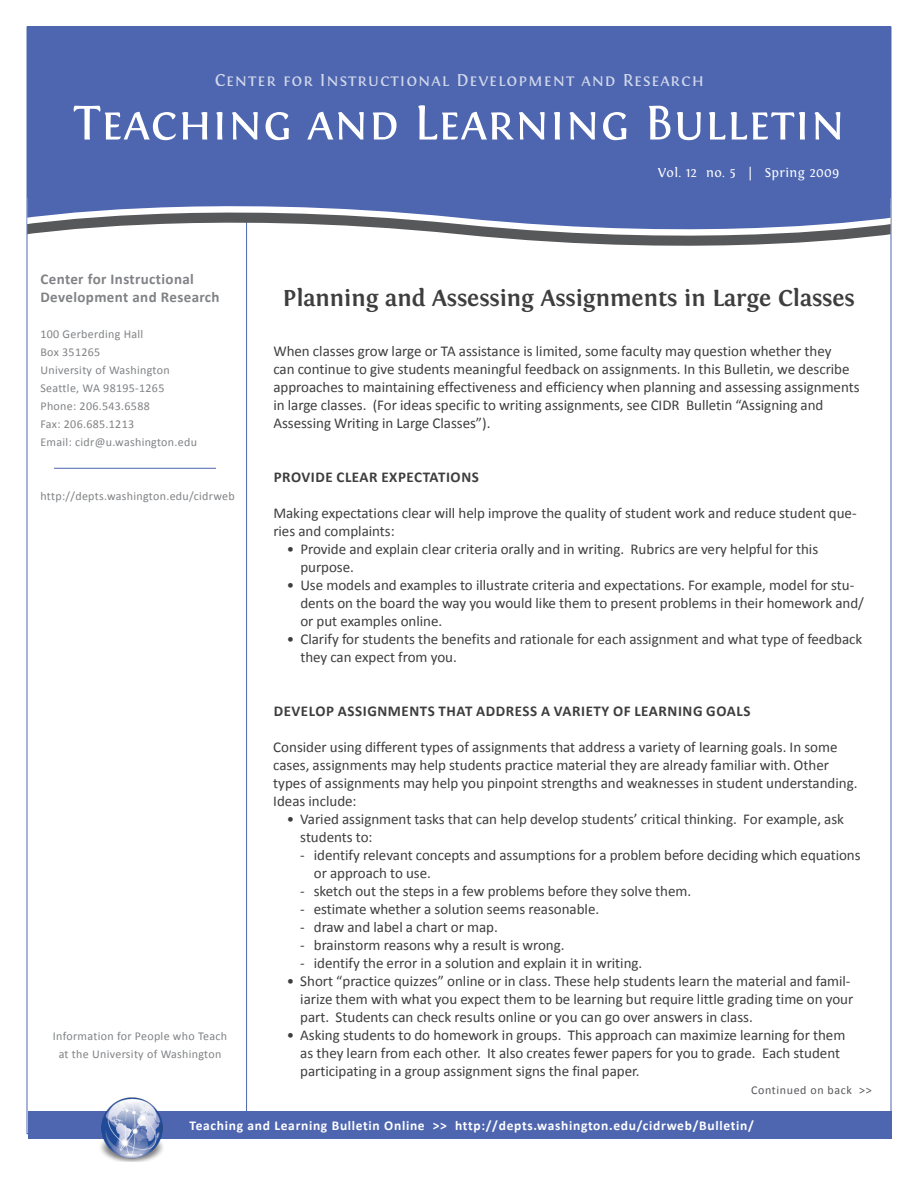
<style>
.page{position:relative;width:918px;height:1188px;background:#fff}
.page>*{position:absolute;margin:0;border:0;box-sizing:border-box;transform-origin:0 0}
.t1{font:51px "Fontin Small Caps";color:#fff}
.t2{font:700 24px "Fontin";letter-spacing:-.005em;color:#3e3e3f}
.t3{font:18px "Fontin Small Caps";letter-spacing:.05em;color:#fff}
.t4{font:15px/18px "Calibri";color:#3e3e3f}
.t5{font:700 15px "Calibri";letter-spacing:.035em;color:#3e3e3f}
.t6{font:700 15px/18px "Calibri";letter-spacing:.025em;color:#808285}
.t7{font:700 13.5px "Calibri";letter-spacing:.05em;color:#fff}
.t8{font:13.5px "Fontin";letter-spacing:.025em;color:#fff}
.t9{font:12px/18px "Calibri";letter-spacing:.025em;color:#808285}
.t10{font:12px "Calibri";letter-spacing:.05em;color:#57585a}
</style>
<div class="page">
<div style="left:27px;top:26px;width:864px;height:179px;background:#4e66b0"></div>
<hr style="left:246px;top:216px;width:1px;height:895px;background:#4e66b0">
<hr style="left:54px;top:468px;width:162px;height:1px;background:#4e66b0">
<svg style="left:27px;top:244px;width:864px;height:6px"></svg>
<svg style="left:27px;top:198px;width:864px;height:46px"></svg>
<div style="left:28px;top:1112px;width:864px;height:27px;background:#4e66b0"></div>
<img style="left:99px;top:1097px;width:65px;height:64px">
<p class="t3" style="left:214px;top:70px;width:491px">Center for Instructional Development and Research</p>
<h1 class="t1" style="left:73px;top:94px;width:774px">Teaching and Learning Bulletin</h1>
<p class="t6" style="left:40px;top:269px;width:181px">Center for Instructional<br>Development and Research</p>
<p class="t9" style="left:40px;top:324px;width:158px">100 Gerberding Hall<br>Box 351265<br>University of Washington<br>Seattle, WA 98195-1265<br>Phone: 206.543.6588<br>Fax: 206.685.1213<br>Email: cidr@u.washington.edu</p>
<p class="t9" style="left:40px;top:486px;width:196px">http://depts.washington.edu/cidrweb</p>
<p class="t9" style="left:53px;top:1026px;width:176px;text-align:center">Information for People who Teach at the University of Washington</p>
<p class="t8" style="left:658px;top:165px;width:183px">Vol. 12 no. 5 | Spring 2009</p>
<h2 class="t2" style="left:283px;top:285px;width:574px">Planning and Assessing Assignments in Large Classes</h2>
<p class="t4" style="left:273px;top:341px;width:588px">When classes grow large or TA assistance is limited, some faculty may question whether they<br>can continue to give students meaningful feedback on assignments. In this Bulletin, we describe approaches to maintaining effectiveness and efficiency when planning and assessing assignments in large classes. (For ideas specific to writing assignments, see CIDR Bulletin “Assigning and Assessing Writing in Large Classes”).</p>
<p class="t5" style="left:274px;top:467px;width:207px">Provide Clear Expectations</p>
<p class="t4" style="left:273px;top:503px;width:585px">Making expectations clear will help improve the quality of student work and reduce student que&shy;ries and complaints:</p>
<p class="t4" style="left:300px;top:539px;width:519px;text-indent:-14px">• Provide and explain clear criteria orally and in writing. Rubrics are very helpful for this purpose.</p>
<p class="t4" style="left:300px;top:575px;width:565px;text-indent:-14px">• Use models and examples to illustrate criteria and expectations. For example, model for stu&shy;dents on the board the way you would like them to present problems in their homework and/ or put examples online.</p>
<p class="t4" style="left:300px;top:629px;width:563px;text-indent:-14px">• Clarify for students the benefits and rationale for each assignment and what type of feedback they can expect from you.</p>
<p class="t5" style="left:274px;top:701px;width:45px">Develop</p>
<p class="t5" style="left:338px;top:701px;width:149px">Assignments that Addr</p>
<p class="t5" style="left:515px;top:701px;width:237px">ess a Vari ety of Learning Goals</p>
<p class="t4" style="left:273px;top:737px;width:586px">Consider using different types of assignments that address a variety of learning goals. In some cases, assignments may help students practice material they are already familiar with. Other types of assignments may help you pinpoint strengths and weaknesses in student understanding.<br>Ideas include:</p>
<p class="t4" style="left:300px;top:809px;width:545px;text-indent:-14px">• Varied assignment tasks that can help develop students’ critical thinking. For example, ask students to:</p>
<p class="t4" style="left:314px;top:845px;width:548px;text-indent:-14px">- identify relevant concepts and assumptions for a problem before deciding which equations or approach to use.</p>
<p class="t4" style="left:300px;top:881px;width:392px">- sketch out the steps in a few problems before they solve them.</p>
<p class="t4" style="left:300px;top:899px;width:300px">- estimate whether a solution seems reasonable.</p>
<p class="t4" style="left:300px;top:917px;width:199px">- draw and label a chart or map.</p>
<p class="t4" style="left:300px;top:935px;width:266px">- brainstorm reasons why a result is wrong.</p>
<p class="t4" style="left:300px;top:953px;width:344px">- identify the error in a solution and explain it in writing.</p>
<p class="t4" style="left:300px;top:971px;width:555px;text-indent:-14px">• Short “practice quizzes” online or in class. These help students learn the material and famil&shy;iarize them with what you expect them to be learning but require little grading time on your part. Students can check results online or you can go over answers in class.</p>
<p class="t4" style="left:300px;top:1025px;width:547px;text-indent:-14px">• Asking students to do homework in groups. This approach can maximize learning for them as they learn from each other. It also creates fewer papers for you to grade. Each student participating in a group assignment signs the final paper.</p>
<p class="t10" style="left:751px;top:1082px;width:122px">Continued on back &gt;&gt;</p>
<p class="t7" style="left:190px;top:1117px;width:566px">Teaching and Learning Bulletin Online &gt;&gt; http://depts.washington.edu/cidrweb/Bulletin/</p>
</div>
